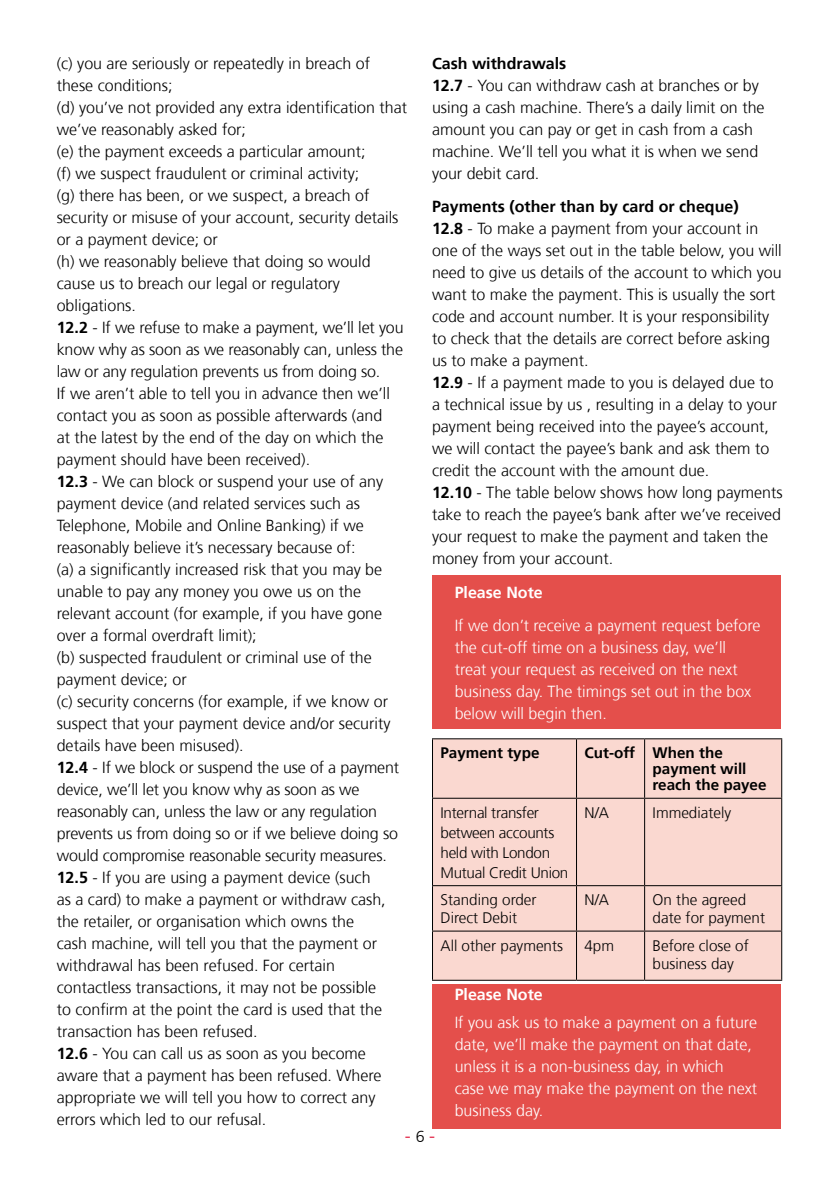
<style>
.page{position:relative;width:840px;height:1191px;background:#fff}
.page>*{position:absolute;margin:0;border:0;box-sizing:border-box;transform-origin:0 0}
.t1{font:300 18px "Frutiger";color:#dd052b}
.t2{font:300 16px/22px "Frutiger";color:#000}
.t3{font:300 16px/22px "Frutiger";color:#fff}
.t4{font:700 16px "Frutiger 65";color:#000}
.t5{font:700 16px "Frutiger 65";color:#fff}
.t6{font:300 15.2px/18px "Frutiger";color:#000}
.t7{font:300 15.2px/20px "Frutiger";letter-spacing:-.02em;color:#000}
.t8{font:700 15.2px/16px "Frutiger 65";color:#000}
.s1{font-family:"Frutiger 65";font-weight:700}
.s2{font-size:16px;color:#000}
</style>
<div class="page">
<div style="left:432px;top:984px;width:348px;height:144px;background:#e44f4b"></div>
<div style="left:432px;top:575px;width:348px;height:153px;background:#e44f4b"></div>
<div style="left:433px;top:739px;width:347px;height:240px;background:#fad8d0"></div>
<hr style="left:432px;top:738px;width:144px;height:1px;background:#000">
<hr style="left:432px;top:739px;width:1px;height:58px;background:#000">
<hr style="left:576px;top:738px;width:68px;height:1px;background:#000">
<hr style="left:575px;top:739px;width:1px;height:58px;background:#000">
<hr style="left:644px;top:738px;width:137px;height:1px;background:#000">
<hr style="left:643px;top:739px;width:1px;height:58px;background:#000">
<hr style="left:780px;top:739px;width:1px;height:58px;background:#000">
<hr style="left:432px;top:797px;width:144px;height:1px;background:#000">
<hr style="left:432px;top:798px;width:1px;height:87px;background:#000">
<hr style="left:576px;top:797px;width:68px;height:1px;background:#000">
<hr style="left:575px;top:798px;width:1px;height:87px;background:#000">
<hr style="left:644px;top:797px;width:137px;height:1px;background:#000">
<hr style="left:643px;top:798px;width:1px;height:87px;background:#000">
<hr style="left:780px;top:798px;width:1px;height:87px;background:#000">
<hr style="left:432px;top:885px;width:144px;height:1px;background:#000">
<hr style="left:432px;top:886px;width:1px;height:44px;background:#000">
<hr style="left:576px;top:885px;width:68px;height:1px;background:#000">
<hr style="left:575px;top:886px;width:1px;height:44px;background:#000">
<hr style="left:644px;top:885px;width:137px;height:1px;background:#000">
<hr style="left:643px;top:886px;width:1px;height:44px;background:#000">
<hr style="left:780px;top:886px;width:1px;height:44px;background:#000">
<hr style="left:432px;top:930px;width:144px;height:1px;background:#000">
<hr style="left:432px;top:931px;width:1px;height:48px;background:#000">
<hr style="left:576px;top:930px;width:68px;height:1px;background:#000">
<hr style="left:575px;top:931px;width:1px;height:48px;background:#000">
<hr style="left:644px;top:930px;width:137px;height:1px;background:#000">
<hr style="left:643px;top:931px;width:1px;height:48px;background:#000">
<hr style="left:780px;top:931px;width:1px;height:48px;background:#000">
<hr style="left:432px;top:979px;width:144px;height:1px;background:#000">
<hr style="left:576px;top:979px;width:68px;height:1px;background:#000">
<hr style="left:644px;top:979px;width:137px;height:1px;background:#000">
<p class="t2" style="left:57px;top:52px;width:351px">(c) you are seriously or repeatedly in breach of these conditions;<br>(d) you’ve not provided any extra identification that we’ve reasonably asked for;<br>(e) the payment exceeds a particular amount;<br>(f) we suspect fraudulent or criminal activity;<br>(g) there has been, or we suspect, a breach of security or misuse of your account, security details or a payment device; or<br>(h) we reasonably believe that doing so would cause us to breach our legal or regulatory obligations.<br><span class="s1">12.2</span> - If we refuse to make a payment, we’ll let you know why as soon as we reasonably can, unless the law or any regulation prevents us from doing so.<br>If we aren’t able to tell you in advance then we’ll contact you as soon as possible afterwards (and<br>at the latest by the end of the day on which the payment should have been received).<br><span class="s1">12.3</span> - We can block or suspend your use of any payment device (and related services such as Telephone, Mobile and Online Banking) if we reasonably believe it’s necessary because of:<br>(a) a significantly increased risk that you may be unable to pay any money you owe us on the relevant account (for example, if you have gone over a formal overdraft limit);<br>(b) suspected fraudulent or criminal use of the payment device; or<br>(c) security concerns (for example, if we know or suspect that your payment device and/or security details have been misused).<br><span class="s1">12.4</span> - If we block or suspend the use of a payment device, we’ll let you know why as soon as we reasonably can, unless the law or any regulation prevents us from doing so or if we believe doing so would compromise reasonable security measures.<br><span class="s1">12.5</span> - If you are using a payment device (such<br>as a card) to make a payment or withdraw cash, the retailer, or organisation which owns the<br>cash machine, will tell you that the payment or withdrawal has been refused. For certain contactless transactions, it may not be possible<br>to confirm at the point the card is used that the transaction has been refused.<br><span class="s1">12.6</span> - You can call us as soon as you become aware that a payment has been refused. Where appropriate we will tell you how to correct any errors which led to our refusal.</p>
<p class="t4" style="left:432px;top:54px;width:136px">Cash withdrawals</p>
<p class="t2" style="left:432px;top:74px;width:334px"><span class="s1">12.7</span> - You can withdraw cash at branches or by using a cash machine. There’s a daily limit on the amount you can pay or get in cash from a cash machine. We’ll tell you what it is when we send your debit card.</p>
<p class="t4" style="left:432px;top:197px;width:308px">Payments (other than by card or cheque)</p>
<p class="t2" style="left:432px;top:218px;width:352px"><span class="s1">12.8</span> - To make a payment from your account in one of the ways set out in the table below, you will need to give us details of the account to which you want to make the payment. This is usually the sort code and account number. It is your responsibility to check that the details are correct before asking us to make a payment.<br><span class="s1">12.9</span> - If a payment made to you is delayed due to a technical issue by us , resulting in a delay to your payment being received into the payee’s account, we will contact the payee’s bank and ask them to credit the account with the amount due.<br><span class="s1">12.10</span> - The table below shows how long payments take to reach the payee’s bank after we’ve received your request to make the payment and taken the money from your account.</p>
<p class="t5" style="left:454px;top:582px;width:90px">Please Note</p>
<p class="t3" style="left:454px;top:614px;width:307px">If we don’t receive a payment request before the cut-off time on a business day, we’ll treat your request as received on the next business day. The timings set out in the box below will begin then.</p>
<p class="t8" style="left:440px;top:745px;width:100px">Payment type</p>
<p class="t8" style="left:652px;top:745px;width:115px;text-indent:-68px">Cut-off When the payment will reach the payee</p>
<p class="t7" style="left:440px;top:802px;width:129px">Internal transfer between accounts held with London<br>Mutual Credit Union</p>
<p class="t6" style="left:584px;top:803px;width:26px">N/A</p>
<p class="t6" style="left:652px;top:803px;width:80px">Immediately</p>
<p class="t6" style="left:440px;top:891px;width:98px">Standing order<br>Direct Debit</p>
<p class="t6" style="left:584px;top:891px;width:26px">N/A</p>
<p class="t6" style="left:652px;top:891px;width:114px">On the agreed date for payment</p>
<p class="t6" style="left:440px;top:936px;width:124px">All other payments</p>
<p class="t6" style="left:584px;top:936px;width:31px">4pm</p>
<p class="t6" style="left:652px;top:936px;width:98px">Before close of business day</p>
<p class="t5" style="left:454px;top:985px;width:90px">Please Note</p>
<p class="t3" style="left:454px;top:1011px;width:304px">If you ask us to make a payment on a future date, we’ll make the payment on that date, unless it is a non-business day, in which<br>case we may make the payment on the next business day.</p>
<p class="t1" style="left:404px;top:1125px;width:32px">- <span class="s2">6</span> -</p>
</div>
